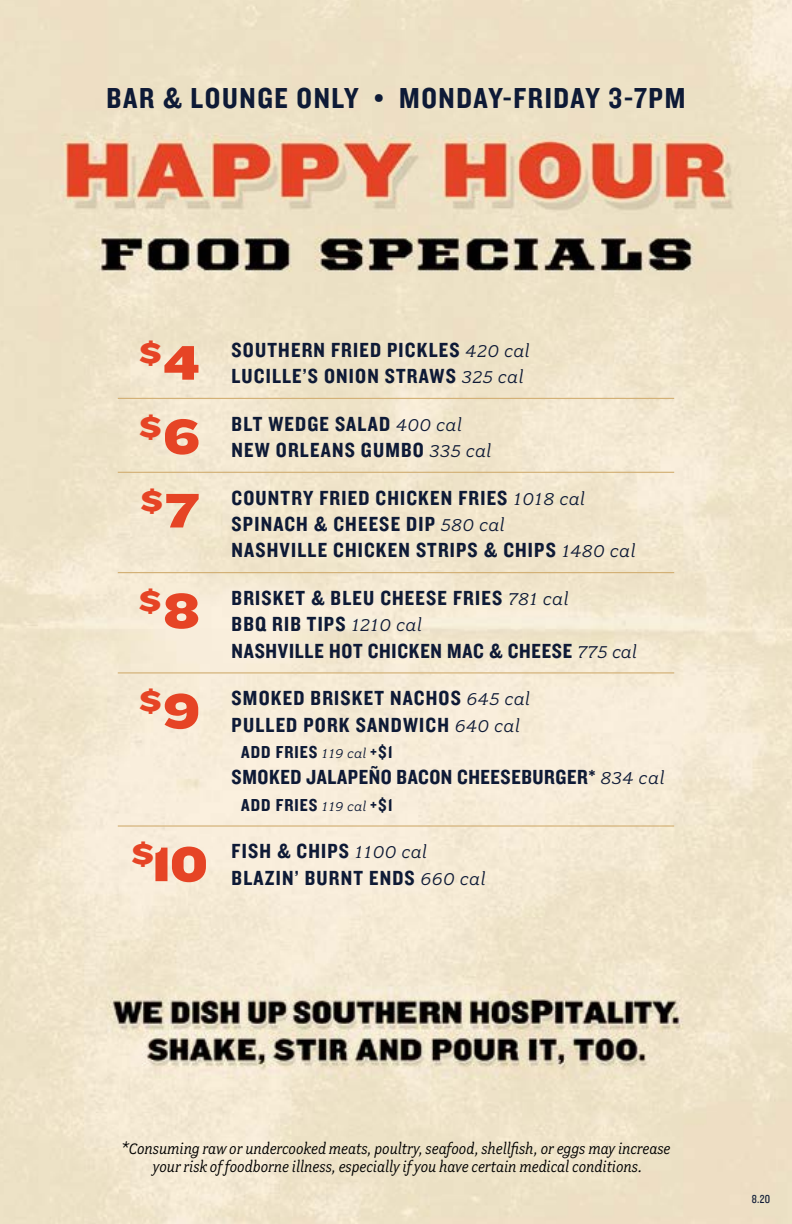
<style>
.page{position:relative;width:792px;height:1224px;background:#fff}
.page>*{position:absolute;margin:0;border:0;box-sizing:border-box;transform-origin:0 0}
.t1{font:50.4px "Knockout HTF73 Full Heviweight";color:#e64425}
.t2{font:30px "Knockout HTF50 Welterweight";letter-spacing:.055em;color:#0e1a36}
.t3{font:29.4px "Knockout HTF73 Full Heviweight";color:#e64425}
.t4{font:21.2px/26.4px "Knockout HTF50 Welterweight";letter-spacing:.055em;color:#0e1a36}
.t5{font:21.2px "Knockout HTF50 Welterweight";letter-spacing:.025em;color:#0e1a36}
.t6{font:18px "Knockout HTF50 Welterweight";letter-spacing:.055em;color:#0e1a36}
.t7{font:italic 17px/18px "Fairplex Narrow OT";color:#000;text-align:center}
.t8{font:12px "Knockout HTF29 Junior Liteweight";color:#0e1a36}
.s1{font-size:50.4px}
.s2{font-family:"Fairplex Wide OT";font-style:italic;font-size:19.2px}
.s3{font-family:"Fairplex Wide OT";font-style:italic;font-size:14.4px}
</style>
<div class="page">
<img style="left:0;top:0;width:792px;height:1224px">
<hr style="left:118px;top:398px;width:104px;height:1px;background:#d3b177">
<hr style="left:222px;top:398px;width:452px;height:1px;background:#d3b177">
<hr style="left:118px;top:472px;width:104px;height:1px;background:#d3b177">
<hr style="left:222px;top:472px;width:452px;height:1px;background:#d3b177">
<hr style="left:118px;top:572px;width:104px;height:1px;background:#d3b177">
<hr style="left:222px;top:572px;width:452px;height:1px;background:#d3b177">
<hr style="left:118px;top:672px;width:104px;height:2px;background:#d3b177">
<hr style="left:222px;top:672px;width:452px;height:2px;background:#d3b177">
<hr style="left:118px;top:825px;width:104px;height:2px;background:#d3b177">
<hr style="left:222px;top:825px;width:452px;height:2px;background:#d3b177">
<h2 class="t2" style="left:107px;top:82px;width:580px">BAR &amp; LOUNGE ONLY • MONDAY-FRIDAY 3-7PM</h2>
<h3 class="t3" style="left:139px;top:337px;width:63px">$<span class="s1">4</span></h3>
<p class="t4" style="left:232px;top:337px;width:300px">SOUTHERN FRIED PICKLES <span class="s2">420 cal<br></span>LUCILLE’S ONION STRAWS <span class="s2">325 cal</span></p>
<h3 class="t3" style="left:139px;top:411px;width:63px">$<span class="s1">6</span></h3>
<p class="t4" style="left:232px;top:411px;width:261px">BLT WEDGE SALAD <span class="s2">400 cal<br></span>NEW ORLEANS GUMBO <span class="s2">335 cal</span></p>
<h3 class="t3" style="left:141px;top:485px;width:60px">$<span class="s1">7</span></h3>
<p class="t4" style="left:232px;top:485px;width:406px">COUNTRY FRIED CHICKEN FRIES <span class="s2">1018 cal<br></span>SPINACH &amp; CHEESE DIP <span class="s2">580 cal<br></span>NASHVILLE CHICKEN STRIPS &amp; CHIPS <span class="s2">1480 cal</span></p>
<h3 class="t3" style="left:139px;top:585px;width:63px">$<span class="s1">8</span></h3>
<p class="t4" style="left:232px;top:585px;width:407px">BRISKET &amp; BLEU CHEESE FRIES <span class="s2">781 cal<br></span>BBQ RIB TIPS <span class="s2">1210 cal<br></span>NASHVILLE HOT CHICKEN MAC &amp; CHEESE <span class="s2">775 cal</span></p>
<h3 class="t3" style="left:139px;top:685px;width:63px">$<span class="s1">9</span></h3>
<p class="t4" style="left:232px;top:686px;width:300px">SMOKED BRISKET NACHOS <span class="s2">645 cal<br></span>PULLED PORK SANDWICH <span class="s2">640 cal</span></p>
<p class="t6" style="left:241px;top:743px;width:153px">ADD FRIES <span class="s3">119 cal</span> +$1</p>
<p class="t5" style="left:232px;top:766px;width:435px">SMOKED JALAPEÑO BACON CHEESEBURGER* <span class="s2">834 cal</span></p>
<p class="t6" style="left:241px;top:795px;width:153px">ADD FRIES <span class="s3">119 cal</span> +$1</p>
<h1 class="t1" style="left:131px;top:836px;width:78px"><sup>$</sup>10</h1>
<p class="t4" style="left:232px;top:839px;width:255px">FISH &amp; CHIPS <span class="s2">1100 cal<br></span>BLAZIN’ BURNT ENDS <span class="s2">660 cal</span></p>
<p class="t7" style="left:122px;top:1140px;width:550px">*Consuming raw or undercooked meats, poultry, seafood, shellfish, or eggs may increase your risk of foodborne illness, especially if you have certain medical conditions.</p>
<p class="t8" style="left:752px;top:1193px;width:20px">8.20</p>
</div>
